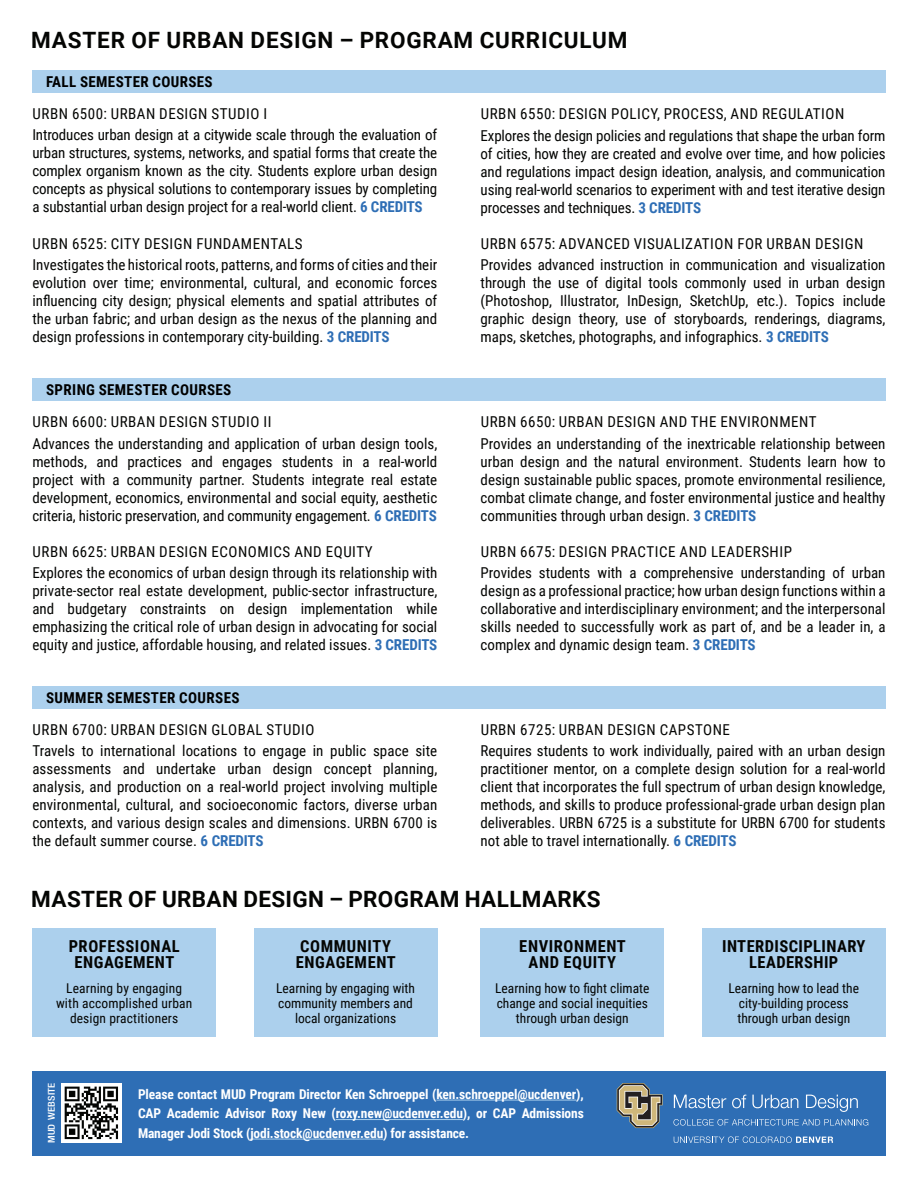
<style>
.page{position:relative;width:918px;height:1188px;background:#fff}
.page>*{position:absolute;margin:0;border:0;box-sizing:border-box;transform-origin:0 0}
.t1{font:700 22.5px "Roboto";letter-spacing:.025em;color:#040503}
.t2{font:700 16.5px/16.5px "Roboto Condensed";letter-spacing:.035em;color:#040503;text-align:center}
.t3{font:15px/18px "Roboto Condensed";color:#040503}
.t4{font:700 15px "Roboto Condensed";letter-spacing:.025em;color:#000}
.t5{font:13.5px/15px "Roboto Condensed";color:#040503;text-align:center}
.t6{font:700 13.5px/19.5px "Roboto Condensed";letter-spacing:-.01em;color:#fff;text-align:justify}
.t7{font:500 condensed 9.45px "Helvetica Neue LT Std";letter-spacing:.01em;color:#fff;scale:1.11 1}
.s1{font-weight:700;color:#2e6eb5}
</style>
<div class="page">
<div style="left:481px;top:929px;width:183px;height:108px;background:#acd0ed"></div>
<div style="left:254px;top:929px;width:183px;height:108px;background:#acd0ed"></div>
<div style="left:32px;top:929px;width:184px;height:108px;background:#acd0ed"></div>
<div style="left:702px;top:929px;width:184px;height:108px;background:#acd0ed"></div>
<div style="left:32px;top:1071px;width:854px;height:85px;background:#2e6eb5"></div>
<img style="left:62px;top:1083px;width:60px;height:60px">
<div style="left:32px;top:70px;width:854px;height:23px;background:#acd0ed"></div>
<div style="left:32px;top:378px;width:854px;height:23px;background:#acd0ed"></div>
<div style="left:32px;top:686px;width:854px;height:22px;background:#acd0ed"></div>
<svg style="left:617px;top:1083px;width:46px;height:45px"></svg>
<svg style="left:674px;top:1095px;width:52px;height:13px"></svg>
<svg style="left:732px;top:1095px;width:14px;height:13px"></svg>
<svg style="left:752px;top:1095px;width:46px;height:13px"></svg>
<svg style="left:806px;top:1095px;width:52px;height:17px"></svg>
<svg style="left:673px;top:1119px;width:195px;height:7px"></svg>
<svg style="left:674px;top:1136px;width:159px;height:7px"></svg>
<hr style="left:436px;top:1100px;width:140px;height:1px;background:#acd0ed">
<hr style="left:336px;top:1119px;width:127px;height:1px;background:#acd0ed">
<hr style="left:250px;top:1139px;width:133px;height:1px;background:#acd0ed">
<h1 class="t1" style="left:31px;top:25px;width:598px">MASTER OF URBAN DESIGN – PROGRAM CURRICULUM</h1>
<p class="t4" style="left:46px;top:72px;width:168px">FALL SEMESTER COURSES</p>
<p class="t3" style="left:32px;top:103px;width:406px;line-height:21px">URBN 6500: URBAN DESIGN STUDIO I<br>Introduces urban design at a citywide scale through the evaluation of</p>
<p class="t3" style="left:32px;top:143px;width:406px;text-align:justify">urban structures, systems, networks, and spatial forms that create the complex organism known as the city. Students explore urban design concepts as physical solutions to contemporary issues by completing a substantial urban design project for a real-world client. <span class="s1">6 CREDITS</span></p>
<p class="t3" style="left:32px;top:232px;width:406px;line-height:21.6px">URBN 6525: CITY DESIGN FUNDAMENTALS<br>Investigates the historical roots, patterns, and forms of cities and their</p>
<p class="t3" style="left:32px;top:274px;width:406px;text-align:justify">evolution over time; environmental, cultural, and economic forces influencing city design; physical elements and spatial attributes of the urban fabric; and urban design as the nexus of the planning and design professions in contemporary city-building. <span class="s1">3 CREDITS</span></p>
<p class="t4" style="left:46px;top:379px;width:187px">SPRING SEMESTER COURSES</p>
<p class="t3" style="left:32px;top:410px;width:407px;line-height:21.6px">URBN 6600: URBAN DESIGN STUDIO II<br>Advances the understanding and application of urban design tools,</p>
<p class="t3" style="left:32px;top:452px;width:406px;text-align:justify">methods, and practices and engages students in a real-world project with a community partner. Students integrate real estate development, economics, environmental and social equity, aesthetic criteria, historic preservation, and community engagement. <span class="s1">6 CREDITS</span></p>
<p class="t3" style="left:32px;top:540px;width:407px;line-height:21.6px">URBN 6625: URBAN DESIGN ECONOMICS AND EQUITY<br>Explores the economics of urban design through its relationship with</p>
<p class="t3" style="left:32px;top:581px;width:407px;text-align:justify">private-sector real estate development, public-sector infrastructure, and budgetary constraints on design implementation while emphasizing the critical role of urban design in advocating for social equity and justice, affordable housing, and related issues. <span class="s1">3 CREDITS</span></p>
<p class="t4" style="left:46px;top:687px;width:195px">SUMMER SEMESTER COURSES</p>
<p class="t3" style="left:32px;top:718px;width:406px;line-height:21.6px">URBN 6700: URBAN DESIGN GLOBAL STUDIO<br>Travels to international locations to engage in public space site</p>
<p class="t3" style="left:32px;top:760px;width:407px;text-align:justify">assessments and undertake urban design concept planning, analysis, and production on a real-world project involving multiple environmental, cultural, and socioeconomic factors, diverse urban contexts, and various design scales and dimensions. URBN 6700 is the default summer course. <span class="s1">6 CREDITS</span></p>
<p class="t3" style="left:481px;top:103px;width:406px;line-height:21.6px">URBN 6550: DESIGN POLICY, PROCESS, AND REGULATION<br>Explores the design policies and regulations that shape the urban form</p>
<p class="t3" style="left:481px;top:144px;width:406px;text-align:justify">of cities, how they are created and evolve over time, and how policies and regulations impact design ideation, analysis, and communication using real-world scenarios to experiment with and test iterative design processes and techniques. <span class="s1">3 CREDITS</span></p>
<p class="t3" style="left:481px;top:232px;width:406px;line-height:21.6px">URBN 6575: ADVANCED VISUALIZATION FOR URBAN DESIGN<br>Provides advanced instruction in communication and visualization</p>
<p class="t3" style="left:481px;top:274px;width:407px;text-align:justify">through the use of digital tools commonly used in urban design (Photoshop, Illustrator, InDesign, SketchUp, etc.). Topics include graphic design theory, use of storyboards, renderings, diagrams, maps, sketches, photographs, and infographics. <span class="s1">3 CREDITS</span></p>
<p class="t3" style="left:481px;top:410px;width:406px;line-height:21.6px">URBN 6650: URBAN DESIGN AND THE ENVIRONMENT<br>Provides an understanding of the inextricable relationship between</p>
<p class="t3" style="left:481px;top:452px;width:406px;text-align:justify">urban design and the natural environment. Students learn how to design sustainable public spaces, promote environmental resilience, combat climate change, and foster environmental justice and healthy communities through urban design. <span class="s1">3 CREDITS</span></p>
<p class="t3" style="left:481px;top:540px;width:407px;line-height:21.6px">URBN 6675: DESIGN PRACTICE AND LEADERSHIP<br>Provides students with a comprehensive understanding of urban</p>
<p class="t3" style="left:481px;top:581px;width:406px;text-align:justify">design as a professional practice; how urban design functions within a collaborative and interdisciplinary environment; and the interpersonal skills needed to successfully work as part of, and be a leader in, a complex and dynamic design team. <span class="s1">3 CREDITS</span></p>
<p class="t3" style="left:481px;top:718px;width:406px;line-height:21.6px">URBN 6725: URBAN DESIGN CAPSTONE<br>Requires students to work individually, paired with an urban design</p>
<p class="t3" style="left:481px;top:760px;width:406px;text-align:justify">practitioner mentor, on a complete design solution for a real-world client that incorporates the full spectrum of urban design knowledge, methods, and skills to produce professional-grade urban design plan deliverables. URBN 6725 is a substitute for URBN 6700 for students not able to travel internationally. <span class="s1">6 CREDITS</span></p>
<h1 class="t1" style="left:31px;top:883px;width:571px">MASTER OF URBAN DESIGN – PROGRAM HALLMARKS</h1>
<p class="t2" style="left:69px;top:937px;width:113px">PROFESSIONAL<br>ENGAGEMENT</p>
<p class="t5" style="left:56px;top:980px;width:138px">Learning by engaging with accomplished urban design practitioners</p>
<p class="t5" style="left:276px;top:980px;width:140px">Learning by engaging with community members and local organizations</p>
<p class="t5" style="left:495px;top:980px;width:156px">Learning how to fight climate change and social inequities through urban design</p>
<p class="t2" style="left:296px;top:937px;width:101px;text-align:left">COMMUNITY<br>ENGAGEMENT</p>
<p class="t2" style="left:519px;top:937px;width:108px">ENVIRONMENT<br>AND EQUITY</p>
<p class="t7" style="left:46px;top:1143px;width:56px;rotate:-90deg">MUD WEBSITE</p>
<p class="t6" style="left:138px;top:1084px;width:447px">Please contact MUD Program Director Ken Schroeppel (ken.schroeppel@ucdenver), CAP Academic Advisor Roxy New (roxy.new@ucdenver.edu), or CAP Admissions Manager Jodi Stock (jodi.stock@ucdenver.edu) for assistance.</p>
<p class="t2" style="left:722px;top:937px;width:145px">INTERDISCIPLINARY<br>LEADERSHIP</p>
<p class="t5" style="left:729px;top:980px;width:132px">Learning how to lead the city-building process through urban design</p>
</div>
